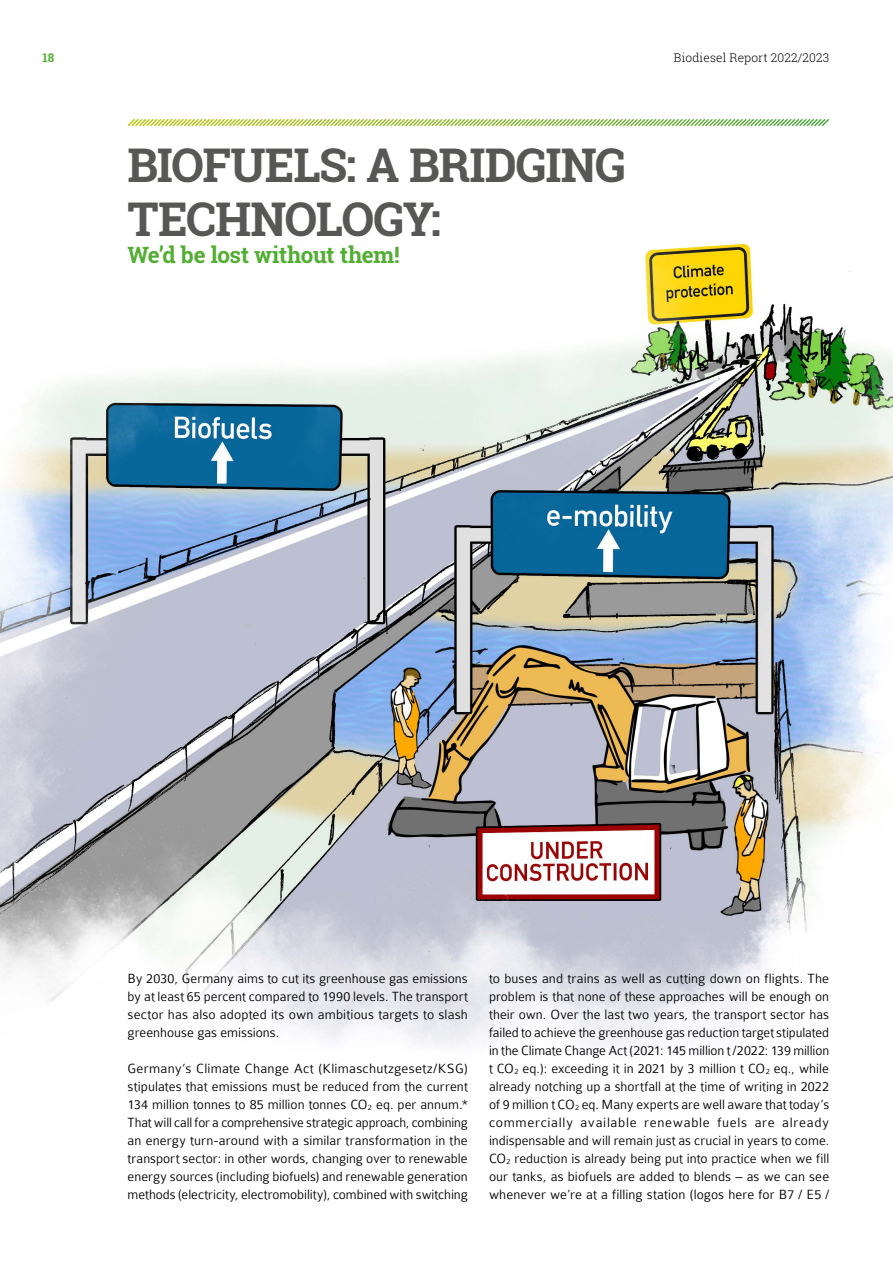
<style>
.page{position:relative;width:893px;height:1263px;background:#fff}
.page>*{position:absolute;margin:0;border:0;box-sizing:border-box;transform-origin:0 0}
.t1{font:700 46.5px/54px "Roboto Slab";letter-spacing:-.025em;color:#575756}
.t2{font:700 22.5px "Roboto Slab";letter-spacing:-.02em;color:#52ae32}
.t3{font:300 14.25px/18px "Colaborate";letter-spacing:.005em;color:#000;text-align:justify}
.t4{font:300 12px "Roboto Slab";letter-spacing:.01em;color:#000}
.t5{font:700 12px "Roboto Slab";color:#52ae32}
</style>
<div class="page">
<img style="left:0;top:243px;width:893px;height:807px">
<svg style="left:127px;top:119px;width:702px;height:8px"></svg>
<p class="t5" style="left:43px;top:49px;width:13px">18</p>
<p class="t4" style="left:674px;top:49px;width:157px">Biodiesel Report 2022/2023</p>
<h1 class="t1" style="left:128px;top:137px;width:500px">BIOFUELS: A BRIDGING<br>TECHNOLOGY:</h1>
<h2 class="t2" style="left:128px;top:239px;width:274px">We’d be lost without them!</h2>
<p class="t3" style="left:128px;top:969px;width:342px">By 2030, Germany aims to cut its greenhouse gas emissions by at least 65 percent compared to 1990 levels. The transport sector has also adopted its own ambitious targets to slash greenhouse gas emissions.</p>
<p class="t3" style="left:128px;top:1059px;width:342px">Germany’s Climate Change Act (Klimaschutzgesetz/KSG) stipulates that emissions must be reduced from the current 134 million tonnes to 85 million tonnes CO<sub>2</sub> eq. per annum.* That will call for a comprehensive strategic approach, combining an energy turn-around with a similar transformation in the transport sector: in other words, changing over to renewable energy sources (including biofuels) and renewable generation methods (electricity, electromobility), combined with switching</p>
<p class="t3" style="left:489px;top:969px;width:342px">to buses and trains as well as cutting down on flights. The problem is that none of these approaches will be enough on their own. Over the last two years, the transport sector has failed to achieve the greenhouse gas reduction target stipulated in the Climate Change Act (2021: 145 million t /2022: 139 million t CO<sub>2</sub> eq.): exceeding it in 2021 by 3 million t CO<sub>2</sub> eq., while already notching up a shortfall at the time of writing in 2022 of 9 million t CO<sub>2</sub> eq. Many experts are well aware that today’s commercially available renewable fuels are already indispensable and will remain just as crucial in years to come.<br>CO<sub>2</sub> reduction is already being put into practice when we fill our tanks, as biofuels are added to blends – as we can see whenever we’re at a filling station (logos here for B7 / E5 /</p>
</div>
